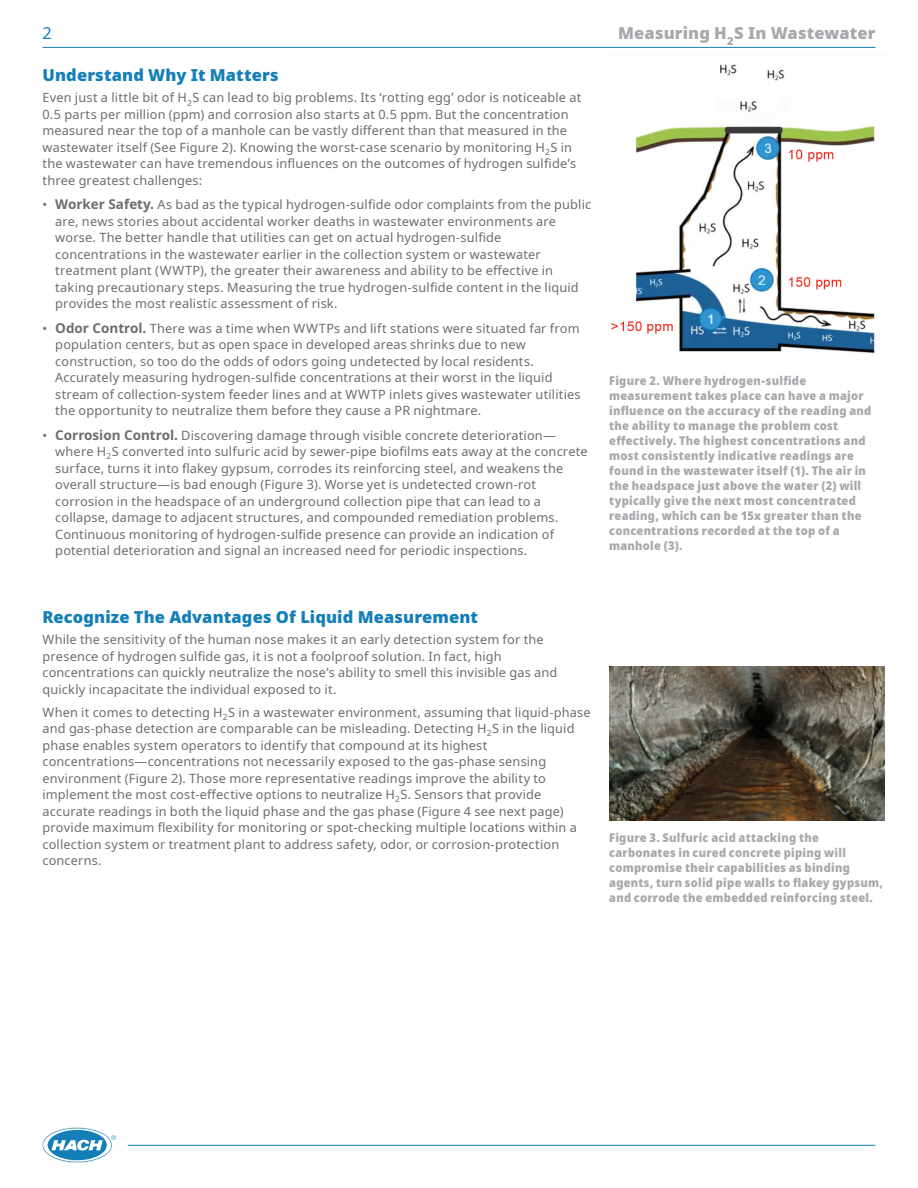
<style>
.page{position:relative;width:918px;height:1188px;background:#fff}
.page>*{position:absolute;margin:0;border:0;box-sizing:border-box;transform-origin:0 0}
.Head_2{font:900 16.5px "Noto Sans";letter-spacing:.005em;color:#147fb7}
.Running_Head_Right{font:900 16.5px "Noto Sans";letter-spacing:.005em;color:#a8a9ad}
.t1{font:16.5px "Noto Sans";color:#147fb7}
.Text_1_Gray{font:12.75px/16.5px "Noto Sans";letter-spacing:.015em;color:#6c6d70}
.Caption_Photo{font:900 semi-condensed 12px/15px "Noto Sans";letter-spacing:.02em;color:#a8a9ad}
.s1{font-weight:700;font-size:13.5px}
</style>
<div class="page">
<hr style="left:43px;top:47px;width:832px;height:1px;background:#147fb7">
<hr style="left:128px;top:1145px;width:747px;height:1px;background:#147fb7">
<svg style="left:42px;top:1127px;width:74px;height:36px"></svg>
<img style="left:611px;top:64px;width:264px;height:290px">
<img style="left:609px;top:666px;width:275px;height:154px">
<p class="t1" style="left:43px;top:22px;width:11px">2</p>
<p class="Running_Head_Right" style="left:618px;top:21px;width:259px">Measuring H<sub>2</sub>S In Wastewater</p>
<p class="Head_2" style="left:43px;top:63px;width:238px">Understand Why It Matters</p>
<p class="Text_1_Gray" style="left:43px;top:90px;width:540px">Even just a little bit of H<sub>2</sub>S can lead to big problems. Its ‘rotting egg’ odor is noticeable at 0.5 parts per million (ppm) and corrosion also starts at 0.5 ppm. But the concentration measured near the top of a manhole can be vastly different than that measured in the wastewater itself (See Figure 2). Knowing the worst-case scenario by monitoring H<sub>2</sub>S in the wastewater can have tremendous influences on the outcomes of hydrogen sulfide’s three greatest challenges:</p>
<p class="Text_1_Gray" style="left:55px;top:197px;width:537px;text-indent:-13px">• <span class="s1">Worker Safety.</span> As bad as the typical hydrogen-sulfide odor complaints from the public are, news stories about accidental worker deaths in wastewater environments are worse. The better handle that utilities can get on actual hydrogen-sulfide concentrations in the wastewater earlier in the collection system or wastewater treatment plant (WWTP), the greater their awareness and ability to be effective in taking precautionary steps. Measuring the true hydrogen-sulfide content in the liquid provides the most realistic assessment of risk.</p>
<p class="Text_1_Gray" style="left:55px;top:320px;width:527px;text-indent:-13px">• <span class="s1">Odor Control.</span> There was a time when WWTPs and lift stations were situated far from population centers, but as open space in developed areas shrinks due to new construction, so too do the odds of odors going undetected by local residents.<br>Accurately measuring hydrogen-sulfide concentrations at their worst in the liquid stream of collection-system feeder lines and at WWTP inlets gives wastewater utilities the opportunity to neutralize them before they cause a PR nightmare.</p>
<p class="Text_1_Gray" style="left:55px;top:427px;width:534px;text-indent:-13px">• <span class="s1">Corrosion Control.</span> Discovering damage through visible concrete deterioration— where H<sub>2</sub>S converted into sulfuric acid by sewer-pipe biofilms eats away at the concrete surface, turns it into flakey gypsum, corrodes its reinforcing steel, and weakens the overall structure—is bad enough (Figure 3). Worse yet is undetected crown-rot corrosion in the headspace of an underground collection pipe that can lead to a collapse, damage to adjacent structures, and compounded remediation problems.<br>Continuous monitoring of hydrogen-sulfide presence can provide an indication of potential deterioration and signal an increased need for periodic inspections.</p>
<p class="Caption_Photo" style="left:609px;top:374px;width:264px">Figure 2. Where hydrogen-sulfide measurement takes place can have a major influence on the accuracy of the reading and the ability to manage the problem cost effectively. The highest concentrations and most consistently indicative readings are found in the wastewater itself (1). The air in the headspace just above the water (2) will typically give the next most concentrated reading, which can be 15x greater than the concentrations recorded at the top of a manhole (3).</p>
<p class="Head_2" style="left:43px;top:605px;width:437px">Recognize The Advantages Of Liquid Measurement</p>
<p class="Text_1_Gray" style="left:43px;top:632px;width:516px">While the sensitivity of the human nose makes it an early detection system for the presence of hydrogen sulfide gas, it is not a foolproof solution. In fact, high concentrations can quickly neutralize the nose’s ability to smell this invisible gas and quickly incapacitate the individual exposed to it.</p>
<p class="Text_1_Gray" style="left:43px;top:704px;width:550px">When it comes to detecting H<sub>2</sub>S in a wastewater environment, assuming that liquid-phase and gas-phase detection are comparable can be misleading. Detecting H<sub>2</sub>S in the liquid phase enables system operators to identify that compound at its highest concentrations—concentrations not necessarily exposed to the gas-phase sensing environment (Figure 2). Those more representative readings improve the ability to implement the most cost-effective options to neutralize H<sub>2</sub>S. Sensors that provide accurate readings in both the liquid phase and the gas phase (Figure 4 see next page) provide maximum flexibility for monitoring or spot-checking multiple locations within a collection system or treatment plant to address safety, odor, or corrosion-protection concerns.</p>
<p class="Caption_Photo" style="left:609px;top:830px;width:275px">Figure 3. Sulfuric acid attacking the carbonates in cured concrete piping will compromise their capabilities as binding agents, turn solid pipe walls to flakey gypsum, and corrode the embedded reinforcing steel.</p>
</div>
